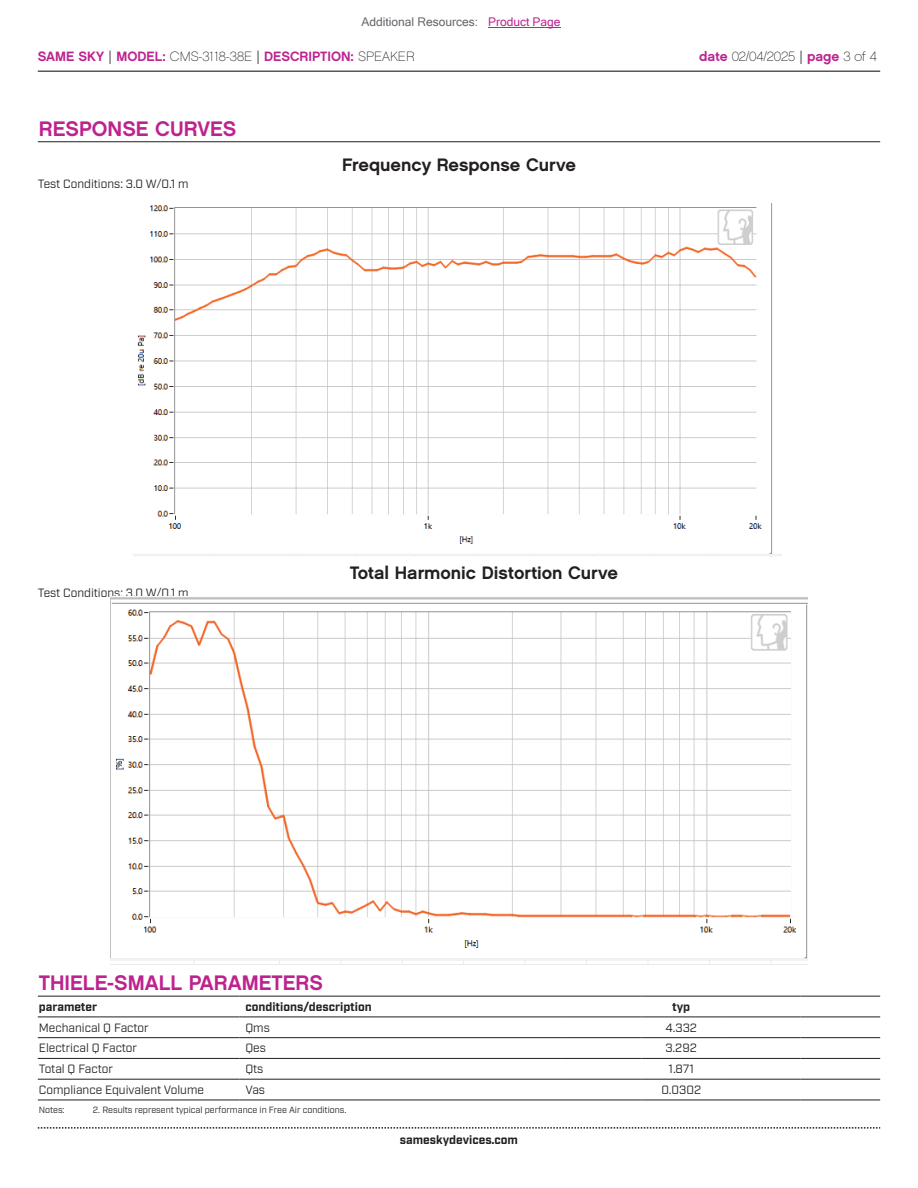
<style>
.page{position:relative;width:918px;height:1188px;background:#fff}
.page>*{position:absolute;margin:0;border:0;box-sizing:border-box;transform-origin:0 0}
.t1{font:21px "Chalet New York Nineteen Sixty";color:#bd238f}
.t2{font:18px "Chalet New York Nineteen Sixty";color:#231f20}
.t3{font:13.5px "Chalet New York Nineteen Sixty";color:#bd238f}
.t4{font:13.5px "Chalet Paris Nineteen Sixty";letter-spacing:-.01em;color:#231f20}
.t5{font:12px "Industry";color:#231f20}
.t6{font:700 12px "Industry";color:#231f20}
.t7{font:12px "Microsoft Sans Serif";color:#63676b}
.t8{font:9px "Industry";color:#231f20}
.s1{color:#bd238f}
.s2{font-family:"Industry";color:#231f20}
.s3{font-family:"Chalet Paris Nineteen Sixty";color:#231f20}
.s4{font-family:"Chalet New York Nineteen Sixty";color:#bd238f}
.s5{font-family:"Industry"}
</style>
<div class="page">
<hr style="left:38px;top:71px;width:842px;height:1px;background:#231f20">
<svg style="left:38px;top:1127px;width:842px;height:2px"></svg>
<img style="left:133px;top:203px;width:648px;height:353px">
<hr style="left:38px;top:141px;width:842px;height:1px;background:#231f20">
<img style="left:110px;top:597px;width:698px;height:367px">
<hr style="left:38px;top:1100px;width:201px;height:1px;background:#231f20">
<hr style="left:239px;top:1100px;width:323px;height:1px;background:#231f20">
<hr style="left:562px;top:1100px;width:79px;height:1px;background:#231f20">
<hr style="left:641px;top:1100px;width:80px;height:1px;background:#231f20">
<hr style="left:721px;top:1100px;width:80px;height:1px;background:#231f20">
<hr style="left:801px;top:1100px;width:79px;height:1px;background:#231f20">
<hr style="left:38px;top:996px;width:201px;height:1px;background:#231f20">
<hr style="left:239px;top:996px;width:323px;height:1px;background:#231f20">
<hr style="left:562px;top:996px;width:79px;height:1px;background:#231f20">
<hr style="left:641px;top:996px;width:80px;height:1px;background:#231f20">
<hr style="left:721px;top:996px;width:80px;height:1px;background:#231f20">
<hr style="left:801px;top:996px;width:79px;height:1px;background:#231f20">
<hr style="left:38px;top:1017px;width:201px;height:1px;background:#231f20">
<hr style="left:239px;top:1017px;width:323px;height:1px;background:#231f20">
<hr style="left:562px;top:1017px;width:79px;height:1px;background:#231f20">
<hr style="left:641px;top:1017px;width:80px;height:1px;background:#231f20">
<hr style="left:721px;top:1017px;width:80px;height:1px;background:#231f20">
<hr style="left:801px;top:1017px;width:79px;height:1px;background:#231f20">
<hr style="left:38px;top:1037px;width:201px;height:1px;background:#231f20">
<hr style="left:239px;top:1037px;width:323px;height:1px;background:#231f20">
<hr style="left:562px;top:1037px;width:79px;height:1px;background:#231f20">
<hr style="left:641px;top:1037px;width:80px;height:1px;background:#231f20">
<hr style="left:721px;top:1037px;width:80px;height:1px;background:#231f20">
<hr style="left:801px;top:1037px;width:79px;height:1px;background:#231f20">
<hr style="left:38px;top:1058px;width:201px;height:1px;background:#231f20">
<hr style="left:239px;top:1058px;width:323px;height:1px;background:#231f20">
<hr style="left:562px;top:1058px;width:79px;height:1px;background:#231f20">
<hr style="left:641px;top:1058px;width:80px;height:1px;background:#231f20">
<hr style="left:721px;top:1058px;width:80px;height:1px;background:#231f20">
<hr style="left:801px;top:1058px;width:79px;height:1px;background:#231f20">
<hr style="left:38px;top:1079px;width:201px;height:1px;background:#231f20">
<hr style="left:239px;top:1079px;width:323px;height:1px;background:#231f20">
<hr style="left:562px;top:1079px;width:79px;height:1px;background:#231f20">
<hr style="left:641px;top:1079px;width:80px;height:1px;background:#231f20">
<hr style="left:721px;top:1079px;width:80px;height:1px;background:#231f20">
<hr style="left:801px;top:1079px;width:79px;height:1px;background:#231f20">
<hr style="left:488px;top:27px;width:73px;height:1px;background:#bd238f">
<p class="t7" style="left:362px;top:15px;width:201px">Additional Resources: <span class="s1">Product Page</span></p>
<p class="t3" style="left:38px;top:47px;width:378px">SAME SKY <span class="s2">|</span> MODEL: <span class="s3">CMS-3118-38E</span> <span class="s2">|</span> DESCRIPTION: <span class="s3">SPEAKER</span></p>
<p class="t4" style="left:699px;top:48px;width:179px"><span class="s4">date</span> 02/04/2025 <span class="s5">|</span> <span class="s4">page</span> 3 of 4</p>
<h1 class="t1" style="left:39px;top:115px;width:199px">RESPONSE CURVES</h1>
<p class="t5" style="left:38px;top:176px;width:152px">Test Conditions: 3.0 W/0.1 m</p>
<h2 class="t2" style="left:342px;top:153px;width:235px">Frequency Response Curve</h2>
<p class="t5" style="left:38px;top:585px;width:152px">Test Conditions: 3.0 W/0.1 m</p>
<h2 class="t2" style="left:350px;top:561px;width:270px">Total Harmonic Distortion Curve</h2>
<h1 class="t1" style="left:39px;top:970px;width:286px">THIELE-SMALL PARAMETERS</h1>
<p class="t6" style="left:39px;top:1000px;width:60px">parameter</p>
<p class="t6" style="left:245px;top:1000px;width:128px">conditions/description</p>
<p class="t6" style="left:672px;top:1000px;width:20px">typ</p>
<p class="t5" style="left:39px;top:1020px;width:111px">Mechanical Q Factor</p>
<p class="t5" style="left:245px;top:1020px;width:26px">Qms</p>
<p class="t5" style="left:665px;top:1020px;width:33px">4.332</p>
<p class="t5" style="left:39px;top:1041px;width:100px">Electrical Q Factor</p>
<p class="t5" style="left:245px;top:1041px;width:22px">Qes</p>
<p class="t5" style="left:666px;top:1041px;width:33px">3.292</p>
<p class="t5" style="left:39px;top:1062px;width:76px">Total Q Factor</p>
<p class="t5" style="left:245px;top:1062px;width:20px">Qts</p>
<p class="t5" style="left:669px;top:1062px;width:27px">1.871</p>
<p class="t5" style="left:39px;top:1083px;width:167px">Compliance Equivalent Volume</p>
<p class="t5" style="left:245px;top:1083px;width:21px">Vas</p>
<p class="t5" style="left:661px;top:1083px;width:41px">0.0302</p>
<p class="t8" style="left:39px;top:1104px;width:27px">Notes:</p>
<p class="t8" style="left:93px;top:1104px;width:255px">2. Results represent typical performance in Free Air conditions.</p>
<p class="t6" style="left:400px;top:1132px;width:120px">sameskydevices.com</p>
</div>
